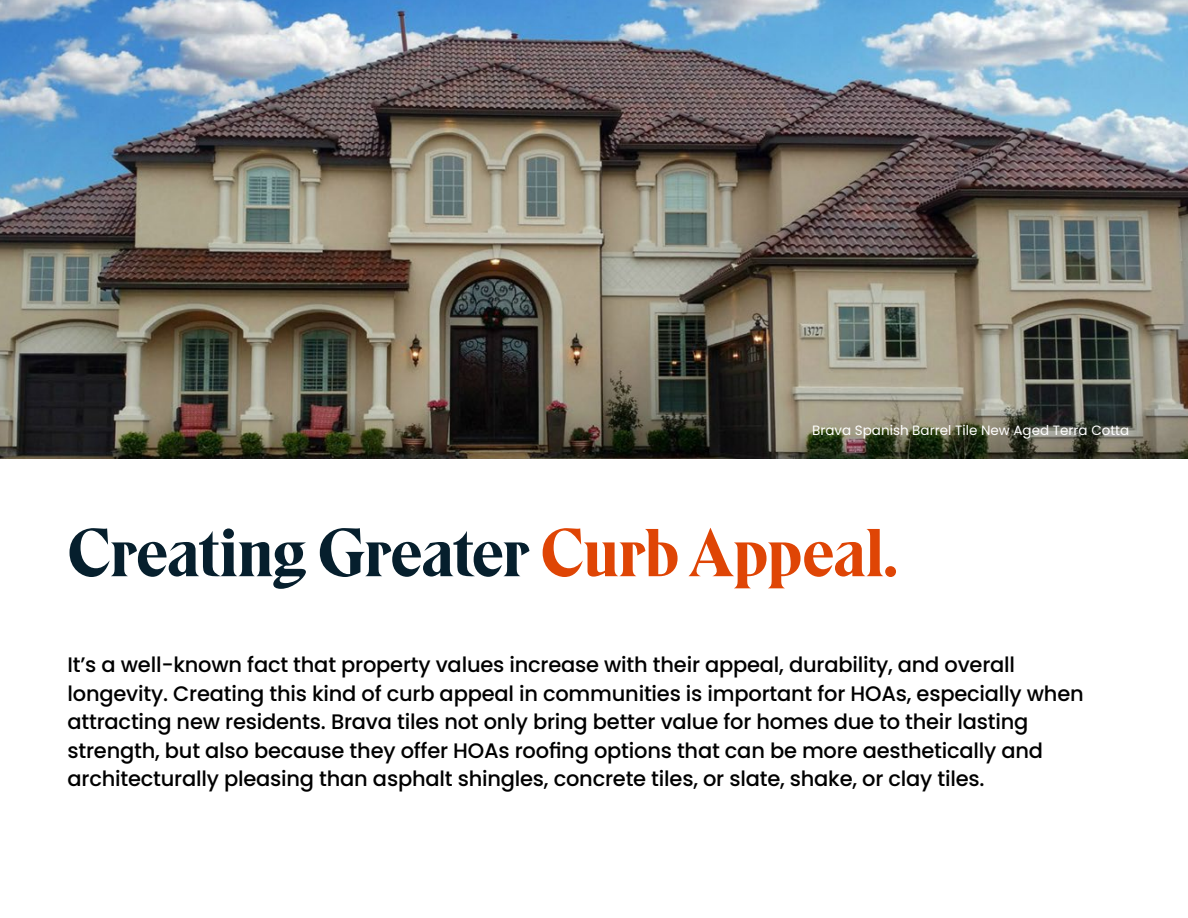
<style>
.page{position:relative;width:1188px;height:918px;background:#fff}
.page>*{position:absolute;margin:0;border:0;box-sizing:border-box;transform-origin:0 0}
.t1{font:500 67.5px "Eksell Display";color:#061f2d}
.t2{font:500 21px/28.5px "Poppins";letter-spacing:-.01em;color:#000}
.t3{font:13.5px "Poppins";color:#fff}
.s1{color:#df4505}
</style>
<div class="page">
<img style="left:0;top:0;width:1188px;height:459px">
<p class="t3" style="left:812px;top:423px;width:319px">Brava Spanish Barrel Tile New Aged Terra Cotta</p>
<h1 class="t1" style="left:68px;top:514px;width:831px">Creating Greater <span class="s1">Curb Appeal.</span></h1>
<p class="t2" style="left:68px;top:651px;width:1018px">It’s a well-known fact that property values increase with their appeal, durability, and overall longevity. Creating this kind of curb appeal in communities is important for HOAs, especially when attracting new residents. Brava tiles not only bring better value for homes due to their lasting strength, but also because they offer HOAs roofing options that can be more aesthetically and architecturally pleasing than asphalt shingles, concrete tiles, or slate, shake, or clay tiles.</p>
</div>
